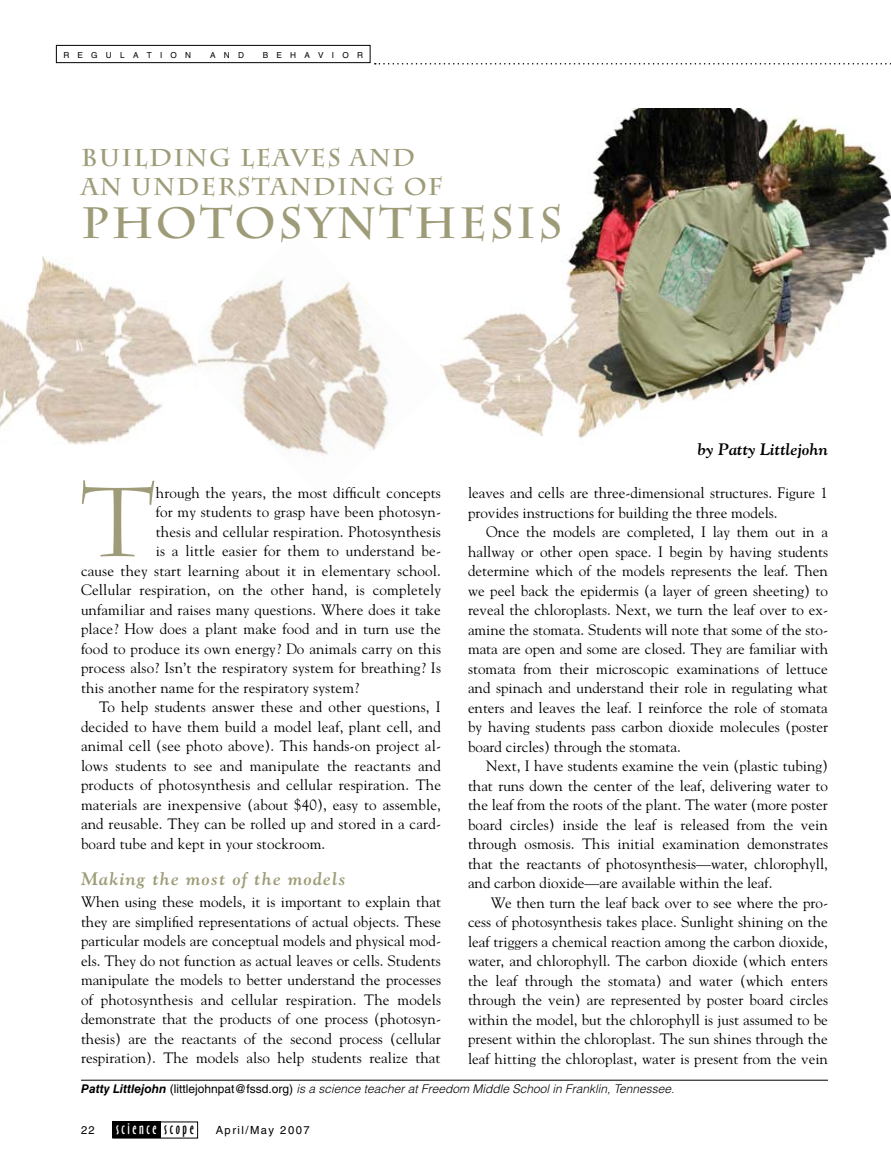
<style>
.page{position:relative;width:891px;height:1175px;background:#fff}
.page>*{position:absolute;margin:0;border:0;box-sizing:border-box;transform-origin:0 0}
.t1{font:98.1px "Charlemagne Std";color:#9e9c78}
.t2{font:700 43.65px "Charlemagne Std";letter-spacing:.06em;color:#9e9c78}
.t3{font:700 24.3px "Charlemagne Std";letter-spacing:.06em;color:#9e9c78}
.t4{font:italic 700 18px "Goudy";letter-spacing:.07em;color:#9e9c78}
.t5{font:italic 700 16.5px "Goudy";color:#000}
.t6{font:15px/19.5px "Goudy";letter-spacing:.01em;color:#000;text-align:justify}
.t7{font:15px "Oz Handicraft BT";letter-spacing:.17em;color:#fff}
.t8{font:italic 300 12px "Helvetica LT Std";color:#000}
.t9{font:11.25px "Helvetica LT Std";letter-spacing:.13em;color:#000}
.t10{font:8.25px "Helvetica LT Std";letter-spacing:1em;color:#000}
.s1{font-weight:700}
.s2{font-weight:400;font-style:normal}
.s3{color:#000}
</style>
<div class="page">
<div style="left:112px;top:1121px;width:49px;height:17px;background:#000"></div>
<div style="left:56px;top:45px;width:314px;height:18px;border:1px solid #000"></div>
<svg style="left:375px;top:63px;width:516px;height:1px"></svg>
<img style="left:197px;top:279px;width:192px;height:175px">
<img style="left:440px;top:109px;width:451px;height:329px">
<hr style="left:81px;top:1079px;width:747px;height:1px;background:#000">
<img style="left:0;top:256px;width:197px;height:188px">
<p class="t10" style="left:63px;top:50px;width:129px">REGULA TION</p>
<p class="t10" style="left:210px;top:50px;width:35px">AND</p>
<p class="t10" style="left:263px;top:50px;width:99px">BEHA VIOR</p>
<h3 class="t3" style="left:81px;top:143px;width:336px">BUILDING LEAVES AND</h3>
<h3 class="t3" style="left:81px;top:172px;width:364px">AN UNDERSTANDING OF</h3>
<h2 class="t2" style="left:81px;top:198px;width:483px">PHOTOSYNTHESIS</h2>
<p class="t5" style="left:698px;top:439px;width:132px">by Patty Littlejohn</p>
<h1 class="t1" style="left:81px;top:466px;width:74px">T</h1>
<p class="t6" style="left:156px;top:482px;width:287px">hrough the years, the most difficult concepts</p>
<p class="t6" style="left:468px;top:482px;width:361px">leaves and cells are three-dimensional structures. Figure 1 provides instructions for building the three models.</p>
<p class="t6" style="left:468px;top:521px;width:362px;text-indent:18px">Once the models are completed, I lay them out in a hallway or other open space. I begin by having students determine which of the models represents the leaf. Then we peel back the epidermis (a layer of green sheeting) to reveal the chloroplasts. Next, we turn the leaf over to ex&shy;amine the stomata. Students will note that some of the sto&shy;mata are open and some are closed. They are familiar with stomata from their microscopic examinations of lettuce and spinach and understand their role in regulating what enters and leaves the leaf. I reinforce the role of stomata by having students pass carbon dioxide molecules (poster board circles) through the stomata.</p>
<p class="t6" style="left:468px;top:755px;width:362px;text-indent:18px">Next, I have students examine the vein (plastic tubing) that runs down the center of the leaf, delivering water to the leaf from the roots of the plant. The water (more poster board circles) inside the leaf is released from the vein through osmosis. This initial examination demonstrates that the reactants of photosynthesis—water, chlorophyll, and carbon dioxide—are available within the leaf.</p>
<p class="t6" style="left:468px;top:892px;width:362px;text-indent:23px">We then turn the leaf back over to see where the pro&shy;cess of photosynthesis takes place. Sunlight shining on the leaf triggers a chemical reaction among the carbon dioxide, water, and chlorophyll. The carbon dioxide (which enters the leaf through the stomata) and water (which enters through the vein) are represented by poster board circles within the model, but the chlorophyll is just assumed to be present within the chloroplast. The sun shines through the leaf hitting the chloroplast, water is present from the vein</p>
<p class="t8" style="left:81px;top:1081px;width:595px"><span class="s1">Patty Littlejohn</span> <span class="s2">(LITTLEJOHNPAT@FSSD.ORG)</span> is a science teacher at Freedom Middle School in Franklin, Tennessee.</p>
<p class="t6" style="left:156px;top:501px;width:287px">for my students to grasp have been photosyn-</p>
<p class="t6" style="left:156px;top:521px;width:287px">thesis and cellular respiration. Photosynthesis</p>
<p class="t6" style="left:156px;top:540px;width:287px">is a little easier for them to understand be-</p>
<p class="t6" style="left:81px;top:560px;width:362px">cause they start learning about it in elementary school.</p>
<p class="t6" style="left:81px;top:579px;width:362px">Cellular respiration, on the other hand, is completely</p>
<p class="t6" style="left:81px;top:599px;width:361px">unfamiliar and raises many questions. Where does it take</p>
<p class="t6" style="left:81px;top:618px;width:361px">place? How does a plant make food and in turn use the</p>
<p class="t6" style="left:81px;top:638px;width:362px">food to produce its own energy? Do animals carry on this</p>
<p class="t6" style="left:81px;top:657px;width:362px">process also? Isn’t the respiratory system for breathing? Is</p>
<p class="t6" style="left:81px;top:677px;width:280px">this another name for the respiratory system?</p>
<p class="t6" style="left:99px;top:696px;width:343px">To help students answer these and other questions, I</p>
<p class="t6" style="left:81px;top:716px;width:361px">decided to have them build a model leaf, plant cell, and</p>
<p class="t6" style="left:81px;top:735px;width:362px">animal cell (see photo above). This hands-on project al-</p>
<p class="t6" style="left:81px;top:755px;width:361px">lows students to see and manipulate the reactants and</p>
<p class="t6" style="left:81px;top:774px;width:362px">products of photosynthesis and cellular respiration. The</p>
<p class="t6" style="left:81px;top:794px;width:362px">materials are inexpensive (about $40), easy to assemble,</p>
<p class="t6" style="left:81px;top:813px;width:362px">and reusable. They can be rolled up and stored in a card-</p>
<p class="t6" style="left:81px;top:833px;width:246px">board tube and kept in your stockroom.</p>
<p class="t4" style="left:81px;top:867px;width:266px">Making the most of the models</p>
<p class="t6" style="left:81px;top:891px;width:362px">When using these models, it is important to explain that they are simplified representations of actual objects. These particular models are conceptual models and physical mod&shy;els. They do not function as actual leaves or cells. Students manipulate the models to better understand the processes of photosynthesis and cellular respiration. The models demonstrate that the products of one process (photosyn&shy;thesis) are the reactants of the second process (cellular respiration). The models also help students realize that</p>
<p class="t9" style="left:81px;top:1123px;width:15px">22</p>
<p class="t7" style="left:116px;top:1119px;width:79px">science <span class="s3">scope</span></p>
<p class="t9" style="left:216px;top:1123px;width:96px">APRIL/MAY 2007</p>
</div>
